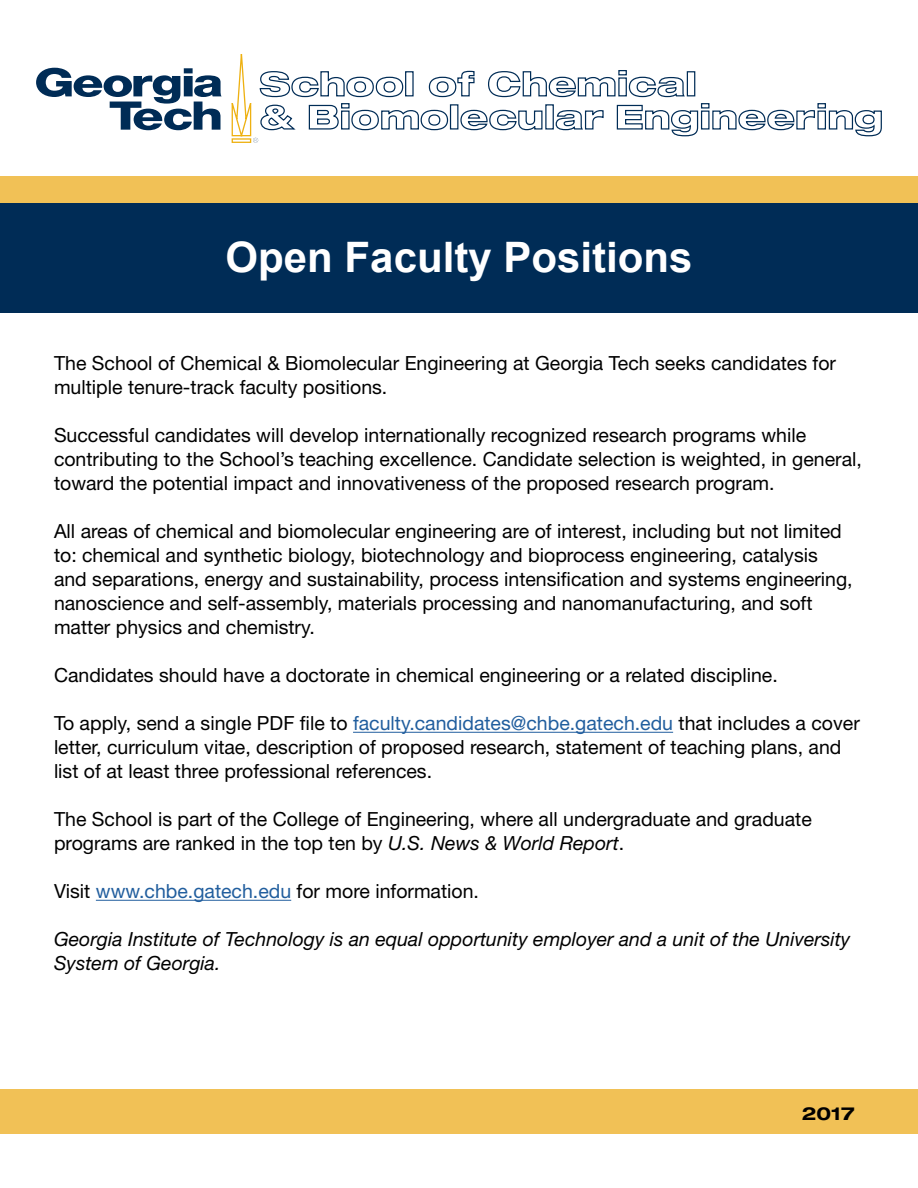
<style>
.page{position:relative;width:918px;height:1188px;background:#fff}
.page>*{position:absolute;margin:0;border:0;box-sizing:border-box;transform-origin:0 0}
.t1{font:700 42px "Arial";color:#fff}
.t2{font:19.5px/24px "Helvetica Neue LT Std";color:#000}
.t3{font:italic 19.5px/24px "Helvetica Neue LT Std";color:#000}
.t4{font:700 expanded 18px "Helvetica Neue LT Std";color:#000}
.s1{color:#215e9e}
.s2{font-style:italic}
</style>
<div class="page">
<div style="left:0;top:176px;width:918px;height:44px;background:#f1c156"></div>
<hr style="left:353px;top:732px;width:320px;height:1px;background:#215e9e">
<hr style="left:96px;top:900px;width:195px;height:1px;background:#215e9e">
<div style="left:0;top:204px;width:918px;height:109px;background:#002c56"></div>
<svg style="left:36px;top:68px;width:186px;height:62px"></svg>
<svg style="left:231px;top:54px;width:651px;height:89px"></svg>
<div style="left:0;top:1090px;width:917px;height:44px;background:#f1c156"></div>
<h1 class="t1" style="left:226px;top:227px;width:468px">Open Faculty Positions</h1>
<p class="t2" style="left:54px;top:351px;width:784px">The School of Chemical &amp; Biomolecular Engineering at Georgia Tech seeks candidates for multiple tenure-track faculty positions.</p>
<p class="t2" style="left:54px;top:423px;width:809px">Successful candidates will develop internationally recognized research programs while contributing to the School’s teaching excellence. Candidate selection is weighted, in general, toward the potential impact and innovativeness of the proposed research program.</p>
<p class="t2" style="left:54px;top:519px;width:800px">All areas of chemical and biomolecular engineering are of interest, including but not limited to: chemical and synthetic biology, biotechnology and bioprocess engineering, catalysis and separations, energy and sustainability, process intensification and systems engineering, nanoscience and self-assembly, materials processing and nanomanufacturing, and soft matter physics and chemistry.</p>
<p class="t2" style="left:54px;top:663px;width:725px">Candidates should have a doctorate in chemical engineering or a related discipline.</p>
<p class="t2" style="left:54px;top:711px;width:807px">To apply, send a single PDF file to <span class="s1">faculty.candidates@chbe.gatech.edu</span> that includes a cover letter, curriculum vitae, description of proposed research, statement of teaching plans, and list of at least three professional references.</p>
<p class="t2" style="left:54px;top:807px;width:759px">The School is part of the College of Engineering, where all undergraduate and graduate programs are ranked in the top ten by <span class="s2">U.S. News &amp; World Report</span>.</p>
<p class="t2" style="left:54px;top:879px;width:427px">Visit <span class="s1">www.chbe.gatech.edu</span> for more information.</p>
<p class="t3" style="left:54px;top:927px;width:798px">Georgia Institute of Technology is an equal opportunity employer and a unit of the University<br>System of Georgia.</p>
<p class="t4" style="left:802px;top:1102px;width:55px">2017</p>
</div>
